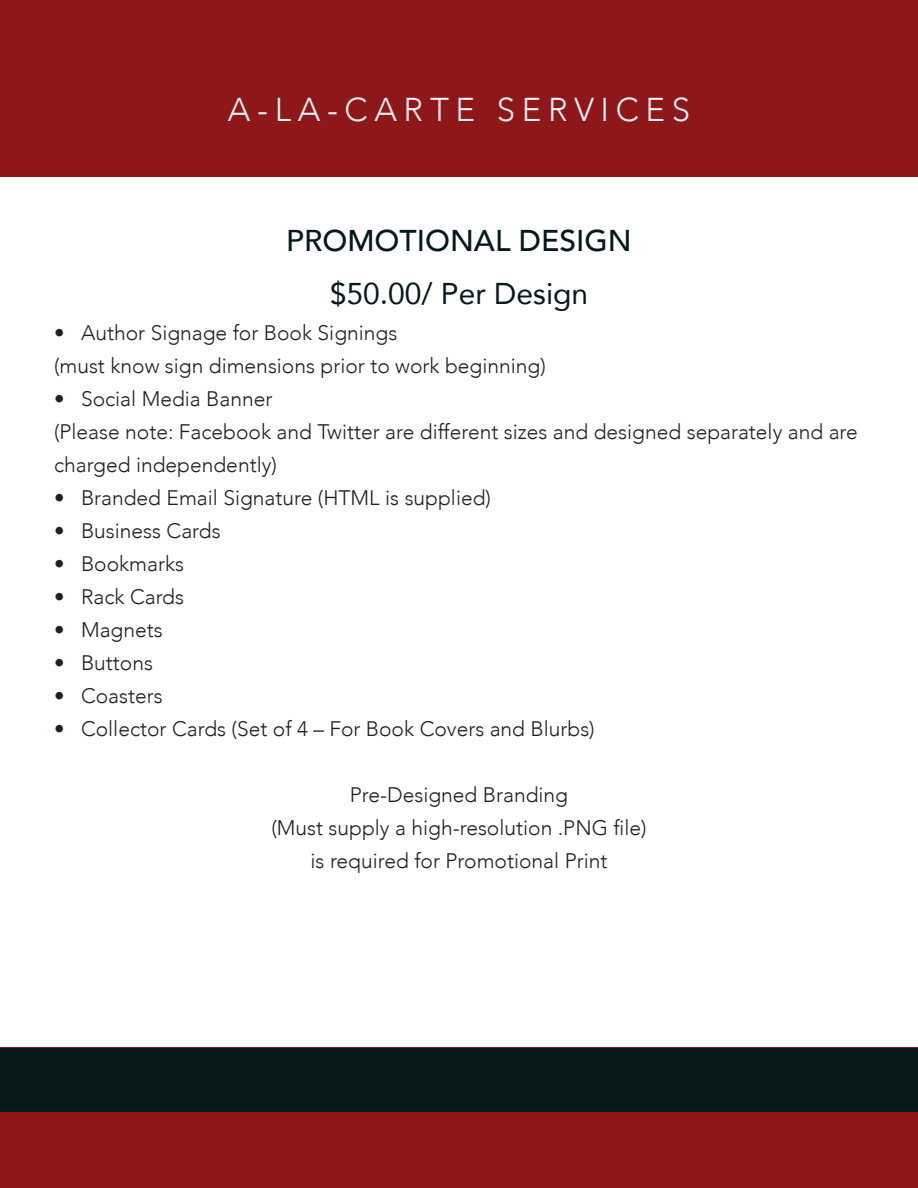
<style>
.page{position:relative;width:918px;height:1188px;background:#fff}
.page>*{position:absolute;margin:0;border:0;box-sizing:border-box;transform-origin:0 0}
.t1{font:300 33px "Avenir";letter-spacing:.2em;color:#fcf1f6}
.t2{font:500 30px "Avenir";color:#06181b}
.t3{font:30px "Avenir";color:#06181b}
.t4{font:300 21px/33px "Avenir";color:#231f20}
</style>
<div class="page">
<div style="left:0;top:1048px;width:918px;height:140px;background:#8e171a"></div>
<div style="left:0;top:1048px;width:918px;height:64px;background:#08191b"></div>
<div style="left:0;top:0;width:918px;height:176px;background:#8e171a"></div>
<h1 class="t1" style="left:228px;top:90px;width:464px">A-LA-CARTE SERVICES</h1>
<h2 class="t2" style="left:286px;top:215px;width:347px">PROMOTIONAL DESIGN</h2>
<h2 class="t3" style="left:330px;top:269px;width:260px">$50.00/ Per Design</h2>
<p class="t4" style="left:54px;top:316px;width:493px">• Author Signage for Book Signings<br>(must know sign dimensions prior to work beginning)</p>
<p class="t4" style="left:54px;top:382px;width:805px">• Social Media Banner<br>(Please note: Facebook and Twitter are different sizes and designed separately and are charged independently)</p>
<p class="t4" style="left:54px;top:481px;width:439px">• Branded Email Signature (HTML is supplied)</p>
<p class="t4" style="left:54px;top:514px;width:168px">• Business Cards</p>
<p class="t4" style="left:54px;top:547px;width:132px">• Bookmarks</p>
<p class="t4" style="left:54px;top:580px;width:132px">• Rack Cards</p>
<p class="t4" style="left:54px;top:613px;width:110px">• Magnets</p>
<p class="t4" style="left:54px;top:646px;width:101px">• Buttons</p>
<p class="t4" style="left:54px;top:679px;width:110px">• Coasters</p>
<p class="t4" style="left:54px;top:712px;width:542px">• Collector Cards (Set of 4 – For Book Covers and Blurbs)</p>
<p class="t4" style="left:271px;top:778px;width:377px;text-align:center">Pre-Designed Branding<br>(Must supply a high-resolution .PNG file) is required for Promotional Print</p>
</div>
